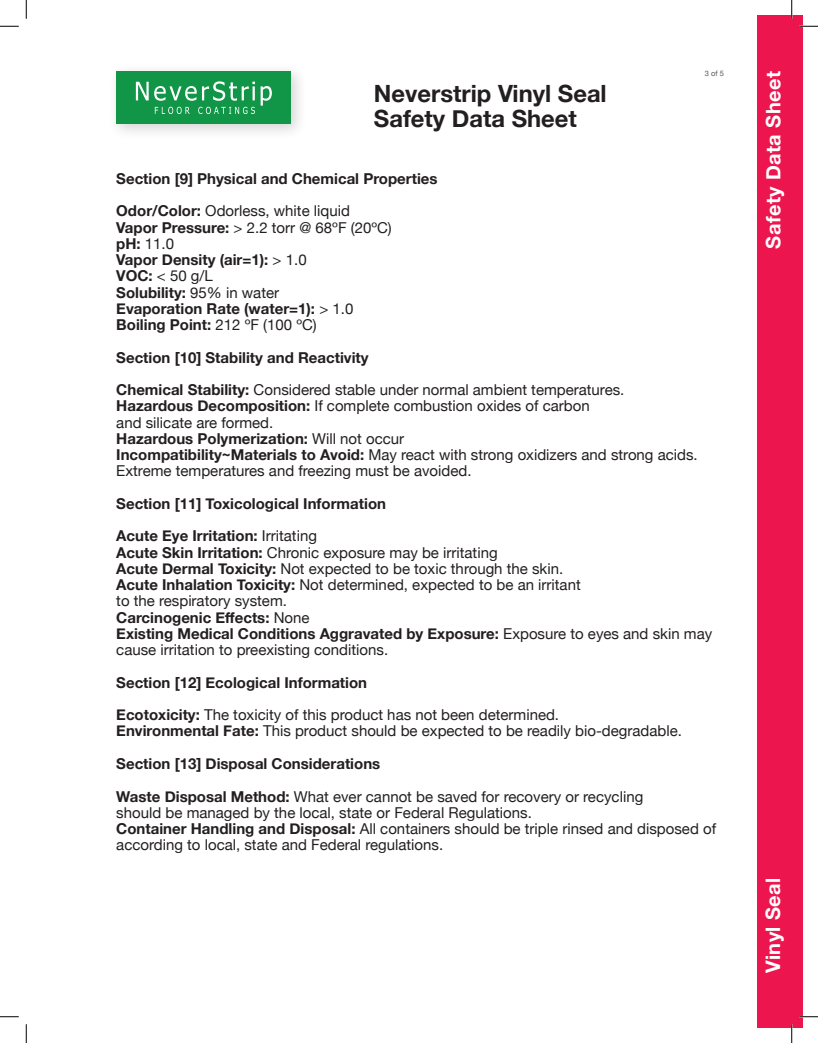
<style>
.page{position:relative;width:818px;height:1043px;background:#fff}
.page>*{position:absolute;margin:0;border:0;box-sizing:border-box;transform-origin:0 0}
.t1{font:700 23.75px/25px "Helvetica Neue";color:#231f20}
.t2{font:700 20px "Helvetica Neue";letter-spacing:.02em;color:#fff}
.t3{font:15px/16.2px "Helvetica Neue";color:#231f20}
.t4{font:700 15px/16.2px "Helvetica Neue";color:#231f20}
.t5{font:7.5px "Helvetica Neue";color:#58595b}
.s1{font-weight:400}
.s2{font-weight:700}
</style>
<div class="page">
<div style="left:758px;top:15px;width:44px;height:1013px;background:#ed154d"></div>
<div style="left:108px;top:63px;width:199px;height:77px;background:#231f20;opacity:.2"></div>
<div style="left:116px;top:71px;width:174px;height:53px;background:#119547"></div>
<svg style="left:136px;top:81px;width:136px;height:33px"></svg>
<svg style="left:0;top:25px;width:19px;height:2px"></svg>
<svg style="left:799px;top:25px;width:19px;height:2px"></svg>
<svg style="left:0;top:1016px;width:19px;height:1px"></svg>
<svg style="left:799px;top:1015px;width:19px;height:2px"></svg>
<svg style="left:25px;top:0;width:2px;height:19px"></svg>
<svg style="left:25px;top:1024px;width:2px;height:18px"></svg>
<svg style="left:790px;top:0;width:2px;height:19px"></svg>
<svg style="left:790px;top:1024px;width:2px;height:18px"></svg>
<h1 class="t1" style="left:374px;top:81px;width:234px">Neverstrip Vinyl Seal<br>Safety Data Sheet</h1>
<p class="t5" style="left:705px;top:68px;width:21px">3 of 5</p>
<p class="t4" style="left:116px;top:163px;width:323px;line-height:32.5px">Section [9] Physical and Chemical Properties<br>Odor/Color: <span class="s1">Odorless, white liquid</span></p>
<p class="t4" style="left:116px;top:219px;width:277px">Vapor Pressure: <span class="s1">&gt; 2.2 torr @ 68ºF (20ºC) </span>pH: <span class="s1">11.0<br></span>Vapor Density (air=1): <span class="s1">&gt; 1.0<br></span>VOC: <span class="s1">&lt; 50 g/L<br></span>Solubility: <span class="s1">95% in water<br></span>Evaporation Rate (water=1): <span class="s1">&gt; 1.0<br></span>Boiling Point: <span class="s1">212 ºF (100 ºC)</span></p>
<p class="t4" style="left:116px;top:341px;width:509px;line-height:32.5px">Section [10] Stability and Reactivity<br>Chemical Stability: <span class="s1">Considered stable under normal ambient temperatures.</span></p>
<p class="t3" style="left:116px;top:399px;width:583px"><span class="s2">Hazardous Decomposition:</span> If complete combustion oxides of carbon<br>and silicate are formed.<br><span class="s2">Hazardous Polymerization:</span> Will not occur<br><span class="s2">Incompatibility~Materials to Avoid:</span> May react with strong oxidizers and strong acids.<br>Extreme temperatures and freezing must be avoided.</p>
<p class="t4" style="left:116px;top:488px;width:271px;line-height:32.5px">Section [11] Toxicological Information<br>Acute Eye Irritation: <span class="s1">Irritating</span></p>
<p class="t3" style="left:116px;top:545px;width:597px"><span class="s2">Acute Skin Irritation:</span> Chronic exposure may be irritating<br><span class="s2">Acute Dermal Toxicity:</span> Not expected to be toxic through the skin.<br><span class="s2">Acute Inhalation Toxicity:</span> Not determined, expected to be an irritant<br>to the respiratory system.<br><span class="s2">Carcinogenic Effects:</span> None<br><span class="s2">Existing Medical Conditions Aggravated by Exposure:</span> Exposure to eyes and skin may cause irritation to preexisting conditions.</p>
<p class="t3" style="left:116px;top:667px;width:444px;line-height:32.5px"><span class="s2">Section [12] Ecological Information<br>Ecotoxicity:</span> The toxicity of this product has not been determined.</p>
<p class="t3" style="left:116px;top:715px;width:567px;line-height:32.5px"><span class="s2">Environmental Fate:</span> This product should be expected to be readily bio-degradable.<br><span class="s2">Section [13] Disposal Considerations<br>Waste Disposal Method:</span> What ever cannot be saved for recovery or recycling</p>
<p class="t3" style="left:116px;top:805px;width:601px">should be managed by the local, state or Federal Regulations.<br><span class="s2">Container Handling and Disposal:</span> All containers should be triple rinsed and disposed of according to local, state and Federal regulations.</p>
<h2 class="t2" style="left:757px;top:248px;width:179px;rotate:-90deg">Safety Data Sheet</h2>
<h2 class="t2" style="left:757px;top:972px;width:97px;rotate:-90deg">Vinyl Seal</h2>
</div>
